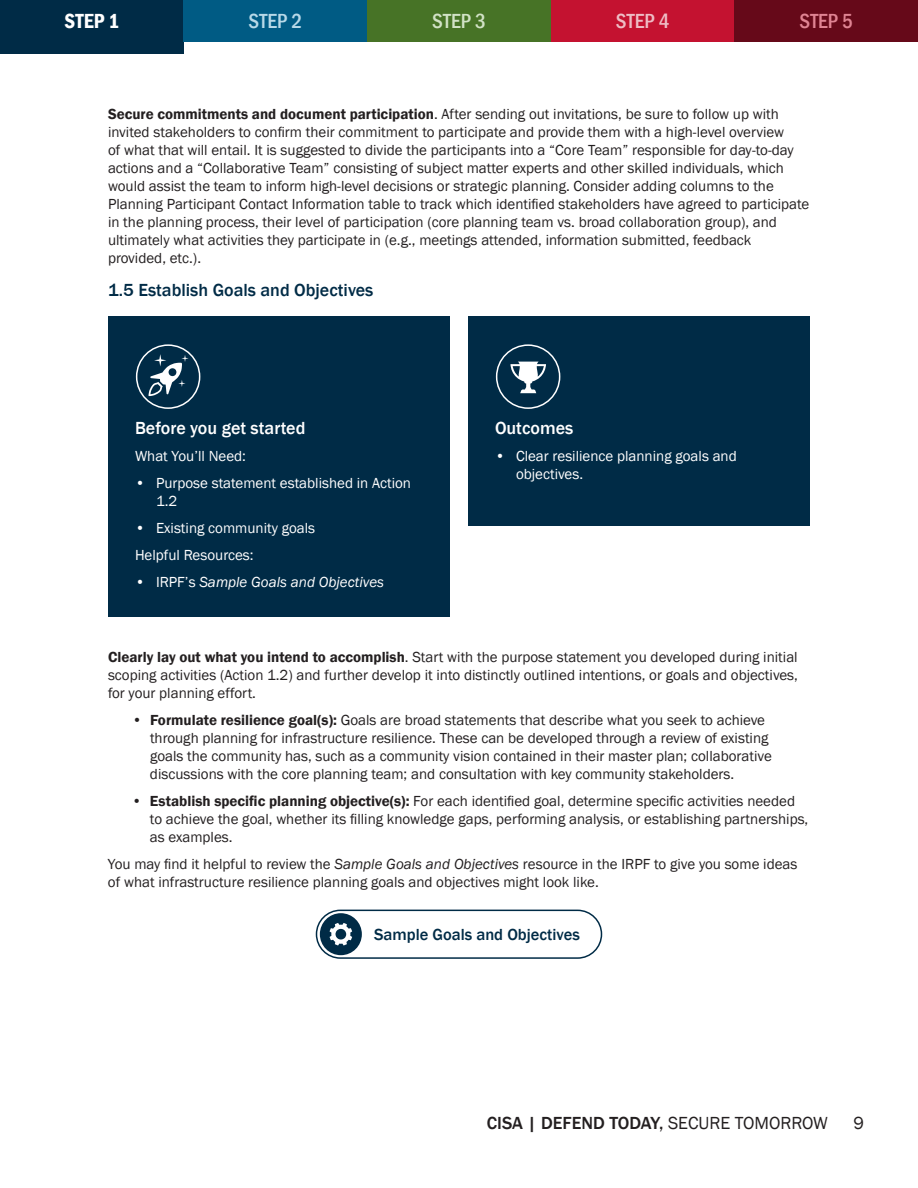
<style>
.page{position:relative;width:918px;height:1188px;background:#fff}
.page>*{position:absolute;margin:0;border:0;box-sizing:border-box;transform-origin:0 0}
.t1{font:600 condensed 21px "Franklin Gothic";color:#fff}
.t2{font:500 condensed 21px "Franklin Gothic";color:#b8d9e8}
.t3{font:500 condensed 21px "Franklin Gothic";color:#d2e2c6}
.t4{font:500 condensed 21px "Franklin Gothic";color:#eebdc5}
.t5{font:500 condensed 21px "Franklin Gothic";color:#e08493}
.t6{font:500 18px "Franklin Gothic";color:#231f20}
.t7{font:500 18px "Franklin Gothic";color:#002b46}
.t8{font:500 18px "Franklin Gothic";color:#fff}
.t9{font:18px "Franklin Gothic";color:#231f20}
.t10{font:500 16.5px "Franklin Gothic";color:#002b46}
.t11{font:15px/18px "Franklin Gothic";color:#231f20}
.t12{font:15px/18px "Franklin Gothic";color:#fff}
.t13{font:italic 15px "Franklin Gothic";color:#fff}
.s1{font-weight:600}
.s2{font-style:normal}
.s3{font-style:italic}
.s4{font-weight:400}
</style>
<div class="page">
<div style="left:0;top:0;width:184px;height:54px;background:#002b46"></div>
<div style="left:184px;top:0;width:183px;height:42px;background:#005b84"></div>
<div style="left:367px;top:0;width:184px;height:42px;background:#477326"></div>
<div style="left:551px;top:0;width:183px;height:42px;background:#c41230"></div>
<div style="left:734px;top:0;width:184px;height:42px;background:#660919"></div>
<div style="left:108px;top:317px;width:342px;height:300px;background:#002b46"></div>
<div style="left:468px;top:317px;width:342px;height:209px;background:#002b46"></div>
<div style="left:496px;top:344px;width:64px;height:65px;border:2px solid #fff;border-radius:50%"></div>
<svg style="left:510px;top:362px;width:36px;height:31px"></svg>
<div style="left:136px;top:344px;width:64px;height:65px;border:2px solid #fff;border-radius:50%"></div>
<svg style="left:149px;top:354px;width:40px;height:42px"></svg>
<div style="left:320px;top:913px;width:42px;height:42px;background:#002b46;border-radius:50%"></div>
<svg style="left:330px;top:923px;width:22px;height:23px"></svg>
<div style="left:316px;top:910px;width:286px;height:49px;border:2px solid #002b46;border-radius:24px"></div>
<h1 class="t1" style="left:64px;top:7px;width:56px">STEP 1</h1>
<h1 class="t2" style="left:249px;top:7px;width:55px">STEP 2</h1>
<h1 class="t3" style="left:432px;top:7px;width:55px">STEP 3</h1>
<h1 class="t4" style="left:616px;top:7px;width:55px">STEP 4</h1>
<h1 class="t5" style="left:799px;top:7px;width:55px">STEP 5</h1>
<p class="t11" style="left:108px;top:105px;width:703px"><span class="s1">Secure commitments and document participation</span>. After sending out invitations, be sure to follow up with invited stakeholders to confirm their commitment to participate and provide them with a high-level overview<br>of what that will entail. It is suggested to divide the participants into a “Core Team” responsible for day-to-day actions and a “Collaborative Team” consisting of subject matter experts and other skilled individuals, which would assist the team to inform high-level decisions or strategic planning. Consider adding columns to the Planning Participant Contact Information table to track which identified stakeholders have agreed to participate in the planning process, their level of participation (core planning team vs. broad collaboration group), and ultimately what activities they participate in (e.g., meetings attended, information submitted, feedback provided, etc.).</p>
<h3 class="t7" style="left:108px;top:278px;width:267px">1.5 Establish Goals and Objectives</h3>
<p class="t8" style="left:135px;top:417px;width:172px">Before you get started</p>
<p class="t12" style="left:135px;top:447px;width:113px">What You’ll Need:</p>
<p class="t12" style="left:156px;top:474px;width:257px;text-indent:-21px">• Purpose statement established in Action<br>1.2</p>
<p class="t12" style="left:135px;top:519px;width:182px">• Existing community goals</p>
<p class="t12" style="left:135px;top:546px;width:120px">Helpful Resources:</p>
<p class="t13" style="left:135px;top:573px;width:251px"><span class="s2">• IRPF’s</span> Sample Goals and Objectives</p>
<p class="t8" style="left:495px;top:417px;width:80px">Outcomes</p>
<p class="t12" style="left:516px;top:447px;width:222px;text-indent:-21px">• Clear resilience planning goals and objectives.</p>
<p class="t11" style="left:108px;top:649px;width:692px;text-align:justify"><span class="s1">Clearly lay out what you intend to accomplish</span>. Start with the purpose statement you developed during initial scoping activities (Action 1.2) and further develop it into distinctly outlined intentions, or goals and objectives, for your planning effort.</p>
<p class="t11" style="left:150px;top:712px;width:623px;text-indent:-18px">• <span class="s1">Formulate resilience goal(s):</span> Goals are broad statements that describe what you seek to achieve through planning for infrastructure resilience. These can be developed through a review of existing goals the community has, such as a community vision contained in their master plan; collaborative discussions with the core planning team; and consultation with key community stakeholders.</p>
<p class="t11" style="left:150px;top:793px;width:660px;text-indent:-18px">• <span class="s1">Establish specific planning objective(s):</span> For each identified goal, determine specific activities needed to achieve the goal, whether its filling knowledge gaps, performing analysis, or establishing partnerships, as examples.</p>
<p class="t11" style="left:108px;top:856px;width:691px">You may find it helpful to review the <span class="s3">Sample Goals and Objectives</span> resource in the IRPF to give you some ideas of what infrastructure resilience planning goals and objectives might look like.</p>
<p class="t10" style="left:374px;top:924px;width:207px">Sample Goals and Objectives</p>
<p class="t6" style="left:487px;top:1111px;width:343px">CISA | DEFEND TODAY, <span class="s4">SECURE TOMORROW</span></p>
<p class="t9" style="left:853px;top:1111px;width:12px">9</p>
</div>
